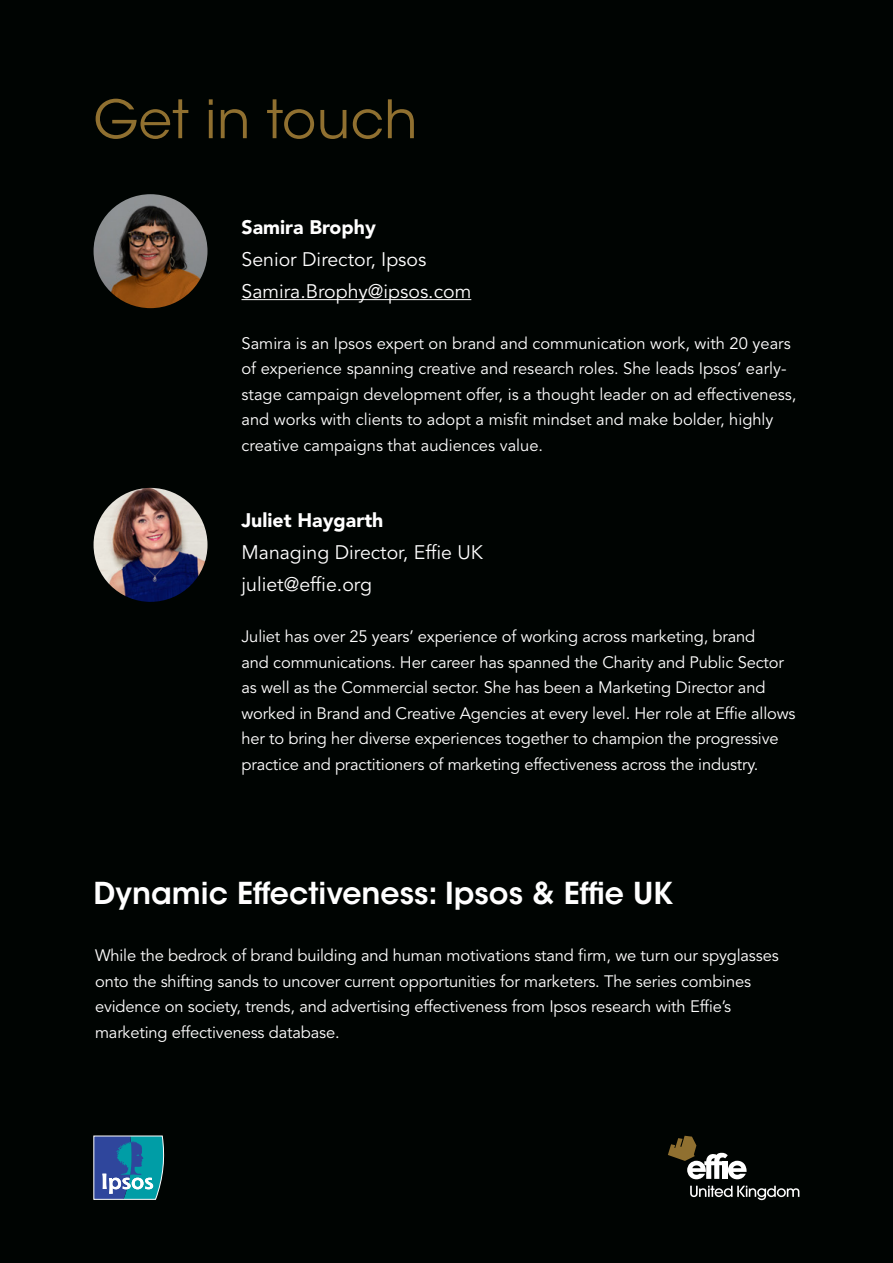
<style>
.page{position:relative;width:893px;height:1263px;background:#000402}
.page>*{position:absolute;margin:0;border:0;box-sizing:border-box;transform-origin:0 0}
.Heading_35pt{font:52.5px "ITC Avant Garde Std";letter-spacing:.01em;color:#907030}
._18pt_Pullquote{font:600 30px "ITC Avant Garde Std";color:#fff}
._11pt_Bodytext{font:19.5px/32px "Avenir LT Std";color:#fff}
._11pt_Bodytext-2{font:16.5px/25.5px "Avenir LT Std";letter-spacing:-.01em;color:#fff}
.s1{font-weight:900}
</style>
<div class="page">
<hr style="left:242px;top:299px;width:229px;height:1px;background:#fff">
<img style="left:94px;top:194px;width:113px;height:114px;border-radius:57px">
<img style="left:94px;top:488px;width:113px;height:114px;border-radius:57px">
<svg style="left:93px;top:1135px;width:72px;height:65px;background:#367da4"></svg>
<svg style="left:690px;top:1186px;width:109px;height:14px"></svg>
<svg style="left:668px;top:1136px;width:79px;height:43px"></svg>
<p class="Heading_35pt" style="left:94px;top:87px;width:325px">Get in touch</p>
<p class="_11pt_Bodytext" style="left:242px;top:212px;width:231px"><span class="s1">Samira Brophy<br></span>Senior Director, Ipsos<br>Samira.Brophy@ipsos.com</p>
<p class="_11pt_Bodytext-2" style="left:242px;top:331px;width:556px">Samira is an Ipsos expert on brand and communication work, with 20 years of experience spanning creative and research roles. She leads Ipsos’ early&shy;stage campaign development offer, is a thought leader on ad effectiveness, and works with clients to adopt a misfit mindset and make bolder, highly creative campaigns that audiences value.</p>
<p class="_11pt_Bodytext" style="left:242px;top:505px;width:243px"><span class="s1">Juliet Haygarth<br></span>Managing Director, Effie UK juliet@effie.org</p>
<p class="_11pt_Bodytext-2" style="left:242px;top:624px;width:555px">Juliet has over 25 years’ experience of working across marketing, brand<br>and communications. Her career has spanned the Charity and Public Sector as well as the Commercial sector. She has been a Marketing Director and worked in Brand and Creative Agencies at every level. Her role at Effie allows her to bring her diverse experiences together to champion the progressive practice and practitioners of marketing effectiveness across the industry.</p>
<p class="_18pt_Pullquote" style="left:94px;top:874px;width:581px">Dynamic Effectiveness: Ipsos &amp; Effie UK</p>
<p class="_11pt_Bodytext-2" style="left:95px;top:943px;width:685px">While the bedrock of brand building and human motivations stand firm, we turn our spyglasses onto the shifting sands to uncover current opportunities for marketers. The series combines evidence on society, trends, and advertising effectiveness from Ipsos research with Effie’s marketing effectiveness database.</p>
</div>
